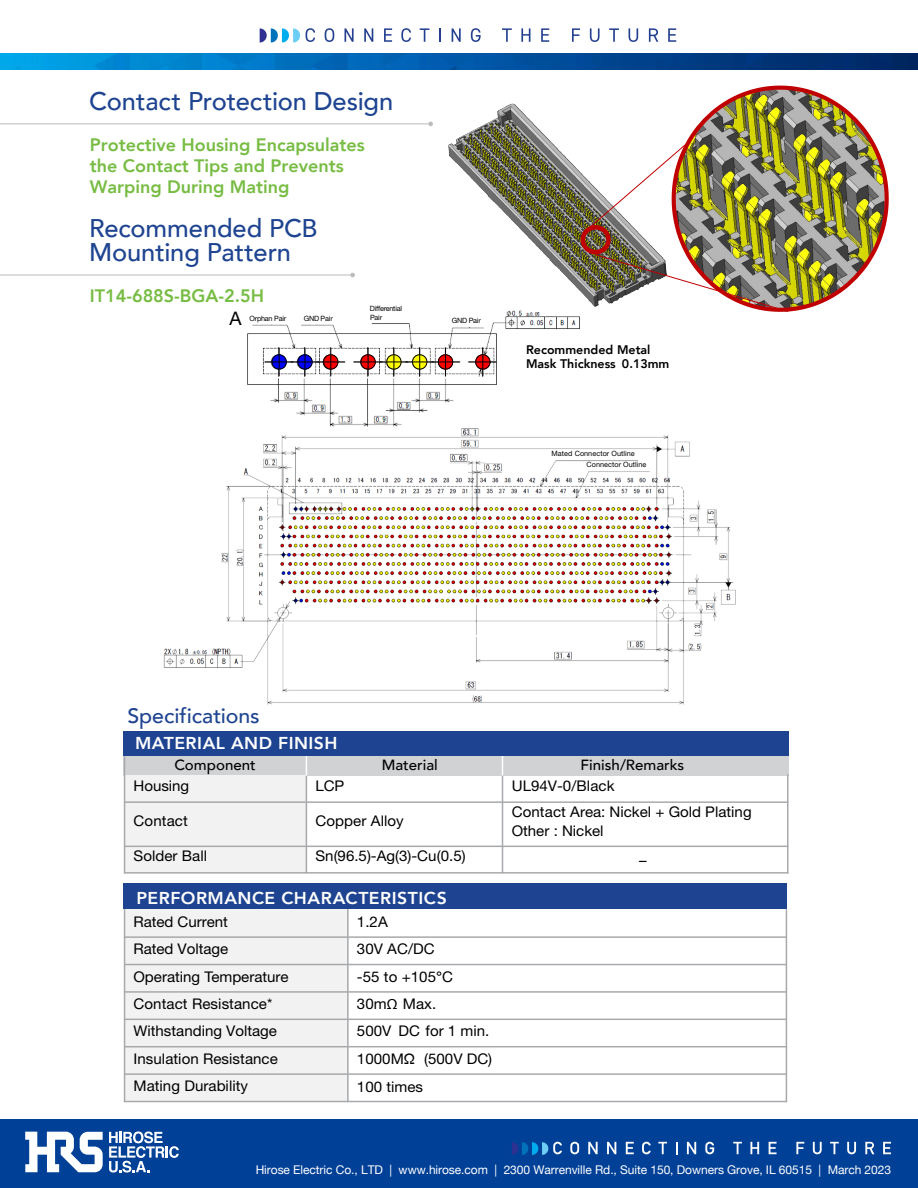
<style>
.page{position:relative;width:918px;height:1188px;background:#fff}
.page>*{position:absolute;margin:0;border:0;box-sizing:border-box;transform-origin:0 0}
.t1{font:500 25.5px/23.9px "Avenir";letter-spacing:-.005em;color:#1e4491}
.t2{font:500 20.85px "Avenir";letter-spacing:-.005em;color:#1e4491}
.t3{font:18.75px "Helvetica Neue";color:#000}
.t4{font:800 18px/21px "Avenir";color:#77bc43}
.t5{font:800 17.25px "Avenir";letter-spacing:.025em;color:#fff}
.t6{font:14.7px/27.5px "Helvetica Neue";color:#000}
.t7{font:500 14.7px "Avenir";color:#000}
.t8{font:800 12.45px/14.5px "Avenir";color:#000}
.t9{font:12px "Helvetica Neue";letter-spacing:-.005em;color:#fff}
.t10{font:7.2px "Helvetica Neue";letter-spacing:-.01em;color:#000}
.t11{font:7.2px "Helvetica Neue";letter-spacing:.01em;color:#000}
.t12{font:7.2px/8.2px "Helvetica Neue";letter-spacing:-.035em;color:#000}
.t13{font:7.2px "Helvetica Neue";letter-spacing:-.03em;color:#000}
.s1{font-family:"Avenir";font-weight:500}
.s2{font-family:"Myriad Pro"}
</style>
<div class="page">
<div style="left:0;top:1120px;width:918px;height:68px;background:#004097"></div>
<svg style="left:570px;top:1142px;width:9px;height:12px"></svg>
<svg style="left:588px;top:1142px;width:10px;height:12px"></svg>
<svg style="left:607px;top:1142px;width:9px;height:12px"></svg>
<svg style="left:626px;top:1142px;width:8px;height:12px"></svg>
<svg style="left:642px;top:1142px;width:9px;height:12px"></svg>
<svg style="left:658px;top:1142px;width:9px;height:12px"></svg>
<svg style="left:676px;top:1142px;width:1px;height:12px"></svg>
<svg style="left:687px;top:1142px;width:9px;height:12px"></svg>
<svg style="left:705px;top:1142px;width:9px;height:12px"></svg>
<svg style="left:733px;top:1142px;width:9px;height:12px"></svg>
<svg style="left:750px;top:1142px;width:9px;height:12px"></svg>
<svg style="left:769px;top:1142px;width:8px;height:12px"></svg>
<svg style="left:796px;top:1142px;width:8px;height:12px"></svg>
<svg style="left:813px;top:1142px;width:9px;height:12px"></svg>
<svg style="left:830px;top:1142px;width:9px;height:12px"></svg>
<svg style="left:847px;top:1142px;width:9px;height:12px"></svg>
<svg style="left:865px;top:1142px;width:9px;height:12px"></svg>
<svg style="left:883px;top:1142px;width:8px;height:12px"></svg>
<svg style="left:512px;top:1142px;width:50px;height:13px"></svg>
<svg style="left:25px;top:1132px;width:78px;height:40px"></svg>
<svg style="left:109px;top:1131px;width:70px;height:42px"></svg>
<img style="left:0;top:53px;width:918px;height:16px">
<svg style="left:306px;top:28px;width:9px;height:14px"></svg>
<svg style="left:325px;top:28px;width:9px;height:14px"></svg>
<svg style="left:345px;top:28px;width:9px;height:14px"></svg>
<svg style="left:364px;top:28px;width:9px;height:14px"></svg>
<svg style="left:384px;top:28px;width:8px;height:14px"></svg>
<svg style="left:401px;top:28px;width:10px;height:14px"></svg>
<svg style="left:420px;top:28px;width:9px;height:14px"></svg>
<svg style="left:439px;top:28px;width:2px;height:14px"></svg>
<svg style="left:452px;top:28px;width:9px;height:14px"></svg>
<svg style="left:471px;top:28px;width:10px;height:14px"></svg>
<svg style="left:502px;top:28px;width:10px;height:14px"></svg>
<svg style="left:521px;top:28px;width:9px;height:14px"></svg>
<svg style="left:541px;top:28px;width:8px;height:14px"></svg>
<svg style="left:572px;top:28px;width:8px;height:14px"></svg>
<svg style="left:590px;top:28px;width:10px;height:14px"></svg>
<svg style="left:609px;top:28px;width:10px;height:14px"></svg>
<svg style="left:629px;top:28px;width:9px;height:14px"></svg>
<svg style="left:649px;top:28px;width:9px;height:14px"></svg>
<svg style="left:668px;top:28px;width:8px;height:14px"></svg>
<svg style="left:260px;top:28px;width:40px;height:14px"></svg>
<hr style="left:0;top:123px;width:429px;height:1px;background:#babcbe">
<svg style="left:350px;top:273px;width:5px;height:4px"></svg>
<hr style="left:0;top:275px;width:351px;height:1px;background:#babcbe">
<img style="left:429px;top:104px;width:230px;height:203px">
<img style="left:677px;top:85px;width:212px;height:227px">
<svg style="left:582px;top:144px;width:104px;height:90px"></svg>
<img style="left:595px;top:254px;width:194px;height:58px">
<div style="left:581px;top:225px;width:30px;height:29px;border:4px solid #c00000;border-radius:50%"></div>
<img style="left:247px;top:277px;width:346px;height:129px">
<svg style="left:469px;top:348px;width:27px;height:28px"></svg>
<svg style="left:354px;top:348px;width:106px;height:28px"></svg>
<svg style="left:265px;top:348px;width:80px;height:28px"></svg>
<img style="left:163px;top:406px;width:573px;height:299px">
<div style="left:124px;top:755px;width:665px;height:21px;background:#d0d2d3"></div>
<div style="left:123px;top:884px;width:664px;height:25px;background:#1e4491"></div>
<div style="left:125px;top:776px;width:181px;height:26px;background:#f2f2f2"></div>
<div style="left:125px;top:802px;width:181px;height:44px;background:#f2f2f2"></div>
<div style="left:125px;top:846px;width:181px;height:27px;background:#f2f2f2"></div>
<svg style="left:306px;top:755px;width:1px;height:21px"></svg>
<hr style="left:306px;top:776px;width:1px;height:97px;background:#a7a9ac">
<svg style="left:502px;top:755px;width:1px;height:20px"></svg>
<hr style="left:502px;top:776px;width:1px;height:97px;background:#a7a9ac">
<hr style="left:124px;top:801px;width:664px;height:2px;background:#a7a9ac">
<hr style="left:124px;top:846px;width:664px;height:1px;background:#a7a9ac">
<hr style="left:124px;top:756px;width:1px;height:117px;background:#a7a9ac">
<hr style="left:787px;top:774px;width:2px;height:99px;background:#a7a9ac">
<hr style="left:124px;top:872px;width:664px;height:2px;background:#a7a9ac">
<div style="left:125px;top:910px;width:223px;height:27px;background:#f2f2f2"></div>
<div style="left:125px;top:937px;width:223px;height:28px;background:#f2f2f2"></div>
<div style="left:125px;top:965px;width:223px;height:27px;background:#f2f2f2"></div>
<div style="left:125px;top:992px;width:223px;height:27px;background:#f2f2f2"></div>
<div style="left:125px;top:1019px;width:223px;height:28px;background:#f2f2f2"></div>
<div style="left:125px;top:1047px;width:223px;height:27px;background:#f2f2f2"></div>
<div style="left:125px;top:1074px;width:223px;height:28px;background:#f2f2f2"></div>
<hr style="left:347px;top:909px;width:2px;height:193px;background:#a7a9ac">
<hr style="left:124px;top:936px;width:663px;height:2px;background:#a7a9ac">
<hr style="left:124px;top:964px;width:663px;height:1px;background:#a7a9ac">
<hr style="left:124px;top:991px;width:663px;height:2px;background:#a7a9ac">
<hr style="left:124px;top:1019px;width:663px;height:1px;background:#a7a9ac">
<hr style="left:124px;top:1046px;width:663px;height:1px;background:#a7a9ac">
<hr style="left:124px;top:1073px;width:663px;height:2px;background:#a7a9ac">
<hr style="left:124px;top:909px;width:1px;height:193px;background:#a7a9ac">
<svg style="left:786px;top:909px;width:1px;height:27px"></svg>
<hr style="left:786px;top:937px;width:1px;height:55px;background:#a7a9ac">
<hr style="left:786px;top:992px;width:1px;height:110px;background:#a7a9ac">
<hr style="left:124px;top:1101px;width:663px;height:1px;background:#a7a9ac">
<div style="left:123px;top:731px;width:666px;height:24px;background:#1e4491"></div>
<h1 class="t1" style="left:89px;top:88px;width:306px">Contact Protection Design</h1>
<p class="t4" style="left:90px;top:134px;width:277px">Protective Housing Encapsulates the Contact Tips and Prevents<br>Warping During Mating</p>
<h1 class="t1" style="left:89px;top:215px;width:230px">Recommended PCB<br>Mounting Pattern</h1>
<p class="t4" style="left:90px;top:285px;width:176px">IT14-688S-BGA-2.5H</p>
<p class="t3" style="left:230px;top:307px;width:14px">A</p>
<p class="t10" style="left:304px;top:314px;width:30px">GND Pair</p>
<p class="t12" style="left:370px;top:304px;width:33px">Differential<br>Pair</p>
<p class="t13" style="left:250px;top:314px;width:38px">Orphan Pair</p>
<p class="t10" style="left:452px;top:317px;width:30px">GND Pair</p>
<p class="t8" style="left:526px;top:342px;width:145px">Recommended Metal<br>Mask Thickness 0.13mm</p>
<p class="t11" style="left:552px;top:450px;width:85px">Mated Connector Outline</p>
<p class="t10" style="left:587px;top:460px;width:61px">Connector Outline</p>
<h2 class="t2" style="left:127px;top:698px;width:134px">Specifications</h2>
<p class="t5" style="left:135px;top:730px;width:204px">MATERIAL AND FINISH</p>
<p class="t7" style="left:174px;top:753px;width:83px">Component</p>
<p class="t7" style="left:382px;top:753px;width:58px">Material</p>
<p class="t7" style="left:581px;top:753px;width:105px">Finish/Remarks</p>
<p class="t6" style="left:134px;top:772px;width:57px">Housing</p>
<p class="t6" style="left:134px;top:807px;width:56px">Contact</p>
<p class="t6" style="left:134px;top:842px;width:75px">Solder Ball</p>
<p class="t6" style="left:316px;top:772px;width:30px">LCP</p>
<p class="t6" style="left:316px;top:807px;width:90px">Copper Alloy</p>
<p class="t6" style="left:316px;top:842px;width:152px">Sn(96.5)-Ag(3)-Cu(0.5)</p>
<p class="t7" style="left:639px;top:848px;width:9px">–</p>
<p class="t6" style="left:512px;top:772px;width:241px;line-height:26.5px">UL94V-0/Black<br>Contact Area: Nickel + Gold Plating</p>
<p class="t6" style="left:512px;top:817px;width:93px">Other : Nickel</p>
<p class="t5" style="left:137px;top:885px;width:312px">PERFORMANCE CHARACTERISTICS</p>
<p class="t6" style="left:133px;top:907px;width:96px">Rated Current<br>Rated Voltage</p>
<p class="t6" style="left:357px;top:907px;width:79px">1.2A<br>30V AC/DC</p>
<p class="t6" style="left:134px;top:963px;width:157px">Operating Temperature<br>Contact Resistance*</p>
<p class="t6" style="left:357px;top:963px;width:98px">-55 to +105<span class="s1">°</span>C<br>30m<span class="s2">Ω</span> Max.</p>
<p class="t6" style="left:134px;top:1017px;width:146px;text-align:justify">Withstanding Voltage Insulation Resistance Mating Durability</p>
<p class="t6" style="left:357px;top:1017px;width:137px;line-height:28px">500V DC for 1 min.<br>1000M<span class="s1">Ω</span> (500V DC)<br>100 times</p>
<p class="t9" style="left:256px;top:1161px;width:637px">Hirose Electric Co., LTD | www.hirose.com | 2300 Warrenville Rd., Suite 150, Downers Grove, IL 60515 | March 2023</p>
</div>
